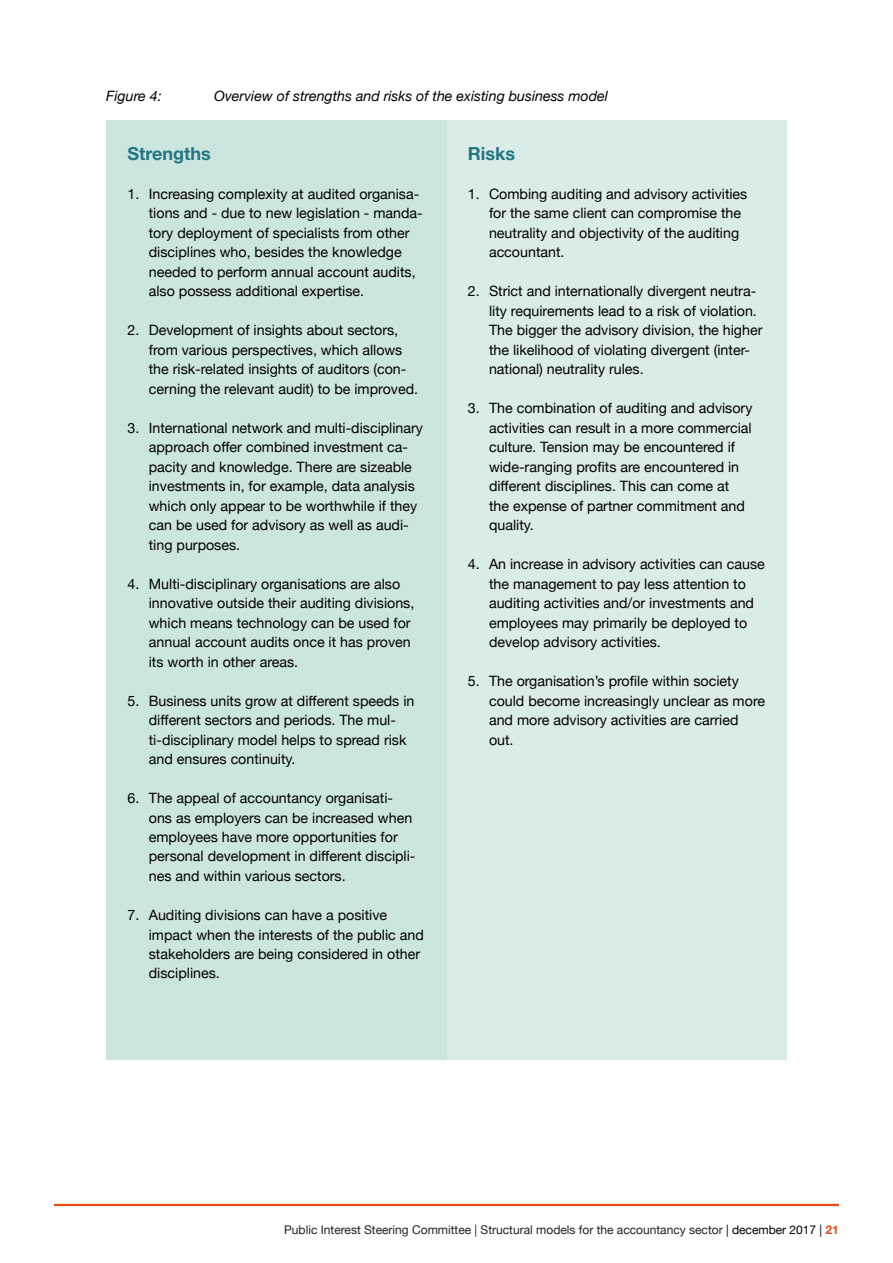
<style>
.page{position:relative;width:893px;height:1263px;background:#fff}
.page>*{position:absolute;margin:0;border:0;box-sizing:border-box;transform-origin:0 0}
.t1{font:700 18px "Helvetica Neue LT Std";color:#227583}
.t2{font:700 18px "Helvetica Neue";color:#227583}
.t3{font:14.25px/19.5px "Helvetica Neue";color:#000}
.t4{font:italic 14.25px "Helvetica Neue";color:#000}
.t5{font:12px "Helvetica Neue";color:#231f20}
.s1{color:#000}
.s2{font-weight:700;color:#e94e14}
</style>
<div class="page">
<hr style="left:54px;top:1204px;width:785px;height:2px;background:#e94e14">
<div style="left:106px;top:121px;width:681px;height:938px;background:#d9ece7"></div>
<div style="left:106px;top:121px;width:340px;height:938px;background:#cce6df"></div>
<p class="t4" style="left:106px;top:86px;width:57px">Figure 4:</p>
<p class="t4" style="left:214px;top:86px;width:395px">Overview of strengths and risks of the existing business model</p>
<p class="t1" style="left:128px;top:142px;width:85px">Strengths</p>
<p class="t3" style="left:149px;top:185px;width:275px;text-indent:-21px">1. Increasing complexity at audited organisa&shy;tions and - due to new legislation - manda&shy;tory deployment of specialists from other disciplines who, besides the knowledge needed to perform annual account audits, also possess additional expertise.</p>
<p class="t3" style="left:149px;top:321px;width:271px;text-indent:-21px">2. Development of insights about sectors, from various perspectives, which allows the risk-related insights of auditors (con&shy;cerning the relevant audit) to be improved.</p>
<p class="t3" style="left:149px;top:418px;width:276px;text-indent:-21px">3. International network and multi-disciplinary approach offer combined investment ca&shy;pacity and knowledge. There are sizeable investments in, for example, data analysis which only appear to be worthwhile if they can be used for advisory as well as audi&shy;ting purposes.</p>
<p class="t3" style="left:149px;top:574px;width:267px;text-indent:-21px">4. Multi-disciplinary organisations are also innovative outside their auditing divisions, which means technology can be used for annual account audits once it has proven its worth in other areas.</p>
<p class="t3" style="left:149px;top:691px;width:267px;text-indent:-21px">5. Business units grow at different speeds in different sectors and periods. The mul&shy;ti-disciplinary model helps to spread risk and ensures continuity.</p>
<p class="t3" style="left:149px;top:789px;width:268px;text-indent:-21px">6. The appeal of accountancy organisati&shy;ons as employers can be increased when employees have more opportunities for personal development in different discipli&shy;nes and within various sectors.</p>
<p class="t3" style="left:149px;top:906px;width:277px;text-indent:-21px">7. Auditing divisions can have a positive impact when the interests of the public and stakeholders are being considered in other disciplines.</p>
<p class="t2" style="left:468px;top:139px;width:49px">Risks</p>
<p class="t3" style="left:489px;top:185px;width:260px;text-indent:-21px">1. Combing auditing and advisory activities for the same client can compromise the neutrality and objectivity of the auditing accountant.</p>
<p class="t3" style="left:489px;top:282px;width:275px;text-indent:-21px">2. Strict and internationally divergent neutra&shy;lity requirements lead to a risk of violation.<br>The bigger the advisory division, the higher the likelihood of violating divergent (inter&shy;national) neutrality rules.</p>
<p class="t3" style="left:489px;top:399px;width:265px;text-indent:-21px">3. The combination of auditing and advisory activities can result in a more commercial culture. Tension may be encountered if wide-ranging profits are encountered in different disciplines. This can come at the expense of partner commitment and quality.</p>
<p class="t3" style="left:489px;top:555px;width:277px;text-indent:-21px">4. An increase in advisory activities can cause the management to pay less attention to auditing activities and/or investments and employees may primarily be deployed to develop advisory activities.</p>
<p class="t3" style="left:489px;top:672px;width:278px;text-indent:-21px">5. The organisation’s profile within society could become increasingly unclear as more and more advisory activities are carried out.</p>
<p class="t5" style="left:284px;top:1221px;width:556px">Public Interest Steering Committee | Structural models for the accountancy sector <span class="s1">| december 2017 |</span> <span class="s2">21</span></p>
</div>
